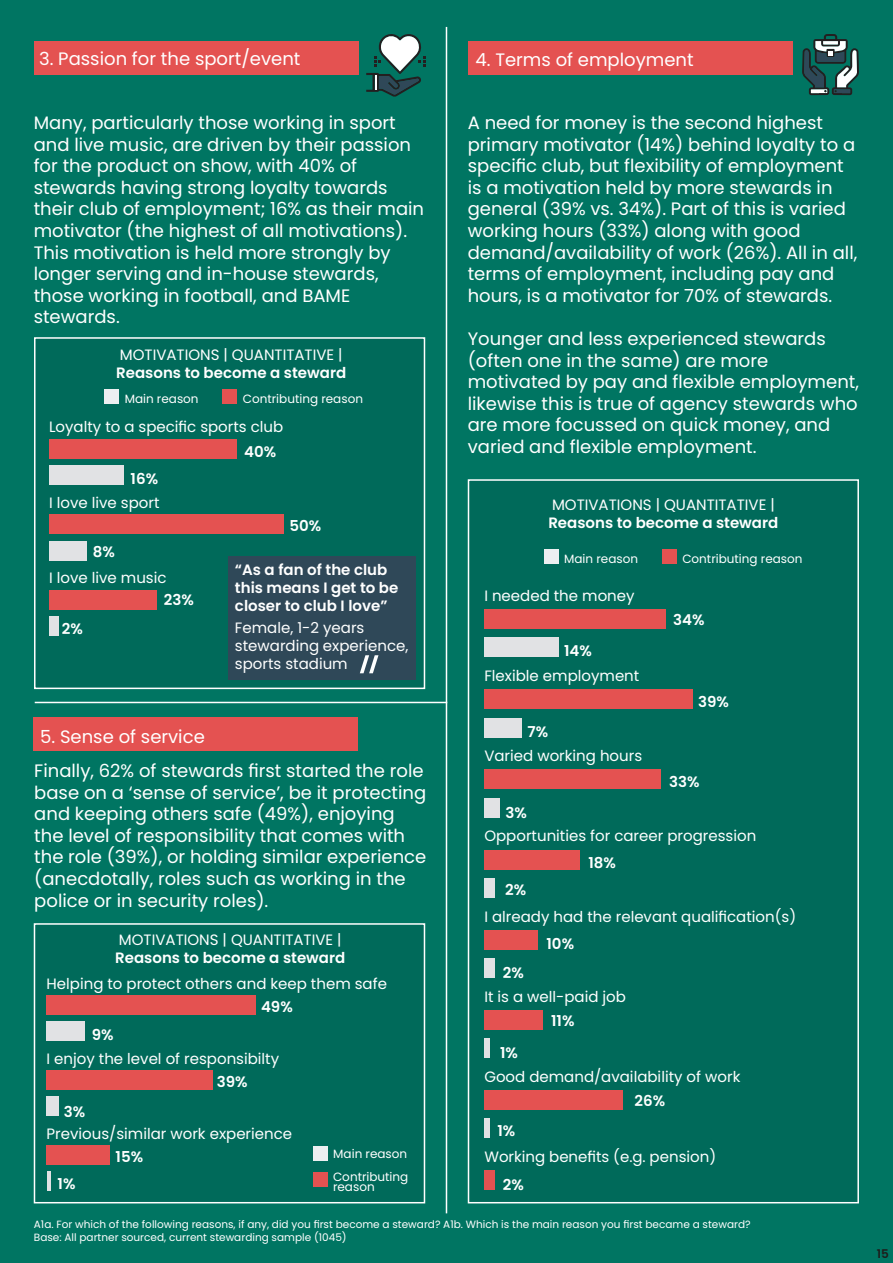
<style>
.page{position:relative;width:893px;height:1263px;background:#007562}
.page>*{position:absolute;margin:0;border:0;box-sizing:border-box;transform-origin:0 0}
.t1{font:18px/21.6px "Poppins";color:#fff}
.t2{font:15px/18px "Poppins";color:#fff}
.t3{font:600 15px/18px "Poppins";color:#fff}
.t4{font:12px/10.5px "Poppins";color:#fff}
.t5{font:600 12px "Poppins";color:#1d1d1b}
.t6{font:10.5px "Poppins";color:#fff}
</style>
<div class="page">
<div style="left:34px;top:337px;width:391px;height:352px;background:#006a5a;border:2px solid #fff"></div>
<div style="left:468px;top:479px;width:391px;height:724px;background:#006a5a;border:2px solid #fff"></div>
<div style="left:34px;top:923px;width:391px;height:280px;background:#006a5a;border:2px solid #fff"></div>
<div style="left:468px;top:41px;width:325px;height:34px;background:#e45251"></div>
<div style="left:35px;top:41px;width:324px;height:34px;background:#e45251"></div>
<div style="left:34px;top:717px;width:324px;height:33px;background:#e45251"></div>
<div style="left:228px;top:557px;width:187px;height:123px;background:#2f4858"></div>
<div style="left:484px;top:1170px;width:11px;height:20px;background:#e45251"></div>
<div style="left:47px;top:996px;width:209px;height:19px;background:#e45251"></div>
<div style="left:47px;top:1022px;width:38px;height:19px;background:#e1e2e4"></div>
<div style="left:49px;top:439px;width:188px;height:20px;background:#e45251"></div>
<div style="left:49px;top:466px;width:75px;height:19px;background:#e1e2e4"></div>
<div style="left:47px;top:1070px;width:166px;height:20px;background:#e45251"></div>
<div style="left:47px;top:1097px;width:12px;height:19px;background:#e1e2e4"></div>
<div style="left:49px;top:515px;width:235px;height:19px;background:#e45251"></div>
<div style="left:49px;top:541px;width:37px;height:19px;background:#e1e2e4"></div>
<div style="left:47px;top:1145px;width:63px;height:19px;background:#e45251"></div>
<hr style="left:47px;top:1171px;width:3px;height:20px;background:#e1e2e4">
<div style="left:49px;top:590px;width:108px;height:19px;background:#e45251"></div>
<div style="left:49px;top:616px;width:9px;height:20px;background:#e1e2e4"></div>
<div style="left:484px;top:609px;width:182px;height:20px;background:#e45251"></div>
<div style="left:484px;top:637px;width:75px;height:20px;background:#e1e2e4"></div>
<div style="left:484px;top:689px;width:209px;height:20px;background:#e45251"></div>
<div style="left:484px;top:717px;width:37px;height:20px;background:#e1e2e4"></div>
<div style="left:484px;top:769px;width:176px;height:20px;background:#e45251"></div>
<div style="left:484px;top:797px;width:16px;height:20px;background:#e1e2e4"></div>
<div style="left:484px;top:849px;width:96px;height:20px;background:#e45251"></div>
<div style="left:484px;top:878px;width:11px;height:20px;background:#e1e2e4"></div>
<div style="left:484px;top:930px;width:53px;height:20px;background:#e45251"></div>
<div style="left:484px;top:958px;width:11px;height:20px;background:#e1e2e4"></div>
<div style="left:484px;top:1010px;width:59px;height:20px;background:#e45251"></div>
<div style="left:484px;top:1038px;width:5px;height:20px;background:#e1e2e4"></div>
<div style="left:484px;top:1090px;width:139px;height:20px;background:#e45251"></div>
<div style="left:484px;top:1118px;width:5px;height:20px;background:#e1e2e4"></div>
<svg style="left:802px;top:34px;width:57px;height:61px"></svg>
<svg style="left:366px;top:34px;width:59px;height:63px"></svg>
<svg style="left:360px;top:655px;width:18px;height:18px"></svg>
<hr style="left:446px;top:27px;width:1px;height:1186px;background:#fff">
<hr style="left:35px;top:702px;width:412px;height:1px;background:#fff">
<div style="left:104px;top:389px;width:15px;height:15px;background:#eceff1"></div>
<div style="left:544px;top:549px;width:15px;height:15px;background:#eceff1"></div>
<div style="left:222px;top:389px;width:15px;height:15px;background:#e45251"></div>
<div style="left:662px;top:549px;width:15px;height:15px;background:#e45251"></div>
<div style="left:313px;top:1145px;width:15px;height:15px;background:#eceff1"></div>
<div style="left:313px;top:1172px;width:14px;height:15px;background:#e45251"></div>
<p class="t1" style="left:39px;top:48px;width:263px">3. Passion for the sport/event</p>
<p class="t1" style="left:475px;top:49px;width:220px">4. Terms of employment</p>
<p class="t1" style="left:34px;top:112px;width:392px">Many, particularly those working in sport and live music, are driven by their passion for the product on show, with 40% of stewards having strong loyalty towards their club of employment; 16% as their main motivator (the highest of all motivations).<br>This motivation is held more strongly by longer serving and in-house stewards, those working in football, and BAME stewards.</p>
<p class="t2" style="left:120px;top:346px;width:224px">MOTIVATIONS | QUANTITATIVE |</p>
<p class="t3" style="left:116px;top:364px;width:232px">Reasons to become a steward</p>
<p class="t4" style="left:125px;top:394px;width:75px">Main reason</p>
<p class="t4" style="left:243px;top:394px;width:122px">Contributing reason</p>
<p class="t2" style="left:49px;top:418px;width:236px">Loyalty to a specific sports club</p>
<p class="t3" style="left:131px;top:469px;width:29px">16%</p>
<p class="t2" style="left:49px;top:493px;width:112px">I love live sport</p>
<p class="t3" style="left:93px;top:542px;width:24px">8%</p>
<p class="t2" style="left:49px;top:569px;width:119px">I love live music</p>
<p class="t3" style="left:62px;top:620px;width:23px">2%</p>
<p class="t3" style="left:164px;top:591px;width:32px">23%</p>
<p class="t1" style="left:40px;top:725px;width:166px">5. Sense of service</p>
<p class="t3" style="left:244px;top:442px;width:34px">40%</p>
<p class="t3" style="left:290px;top:517px;width:33px">50%</p>
<p class="t3" style="left:235px;top:561px;width:165px">“As a fan of the club this means I get to be closer to club I love”</p>
<p class="t2" style="left:235px;top:619px;width:175px">Female, 1-2 years stewarding experience, sports stadium</p>
<p class="t1" style="left:34px;top:760px;width:393px">Finally, 62% of stewards first started the role base on a ‘sense of service’, be it protecting and keeping others safe (49%), enjoying the level of responsibility that comes with the role (39%), or holding similar experience (anecdotally, roles such as working in the police or in security roles).</p>
<p class="t2" style="left:119px;top:930px;width:224px">MOTIVATIONS | QUANTITATIVE |</p>
<p class="t3" style="left:115px;top:948px;width:232px">Reasons to become a steward</p>
<p class="t2" style="left:47px;top:975px;width:342px">Helping to protect others and keep them safe</p>
<p class="t3" style="left:92px;top:1026px;width:23px">9%</p>
<p class="t3" style="left:261px;top:997px;width:33px">49%</p>
<p class="t2" style="left:47px;top:1049px;width:234px">I enjoy the level of responsibilty</p>
<p class="t3" style="left:64px;top:1102px;width:23px">3%</p>
<p class="t3" style="left:217px;top:1073px;width:32px">39%</p>
<p class="t2" style="left:47px;top:1124px;width:247px">Previous/similar work experience</p>
<p class="t3" style="left:58px;top:1175px;width:19px">1%</p>
<p class="t3" style="left:116px;top:1147px;width:29px">15%</p>
<p class="t4" style="left:333px;top:1149px;width:75px">Main reason</p>
<p class="t4" style="left:333px;top:1171px;width:77px">Contributing reason</p>
<p class="t1" style="left:468px;top:112px;width:391px">A need for money is the second highest primary motivator (14%) behind loyalty to a specific club, but flexibility of employment is a motivation held by more stewards in general (39% vs. 34%). Part of this is varied working hours (33%) along with good demand/availability of work (26%). All in all, terms of employment, including pay and hours, is a motivator for 70% of stewards.</p>
<p class="t1" style="left:468px;top:328px;width:393px">Younger and less experienced stewards (often one in the same) are more motivated by pay and flexible employment, likewise this is true of agency stewards who are more focussed on quick money, and varied and flexible employment.</p>
<p class="t2" style="left:552px;top:496px;width:224px">MOTIVATIONS | QUANTITATIVE |</p>
<p class="t3" style="left:548px;top:514px;width:232px">Reasons to become a steward</p>
<p class="t4" style="left:564px;top:553px;width:75px">Main reason</p>
<p class="t2" style="left:484px;top:587px;width:152px">I needed the money</p>
<p class="t3" style="left:564px;top:642px;width:29px">14%</p>
<p class="t2" style="left:484px;top:667px;width:156px">Flexible employment</p>
<p class="t3" style="left:528px;top:723px;width:22px">7%</p>
<p class="t2" style="left:484px;top:747px;width:159px">Varied working hours</p>
<p class="t3" style="left:505px;top:803px;width:23px">3%</p>
<p class="t4" style="left:682px;top:553px;width:122px">Contributing reason</p>
<p class="t3" style="left:673px;top:611px;width:33px">34%</p>
<p class="t3" style="left:698px;top:693px;width:32px">39%</p>
<p class="t3" style="left:669px;top:773px;width:32px">33%</p>
<p class="t2" style="left:484px;top:827px;width:273px">Opportunities for career progression</p>
<p class="t3" style="left:505px;top:880px;width:23px">2%</p>
<p class="t3" style="left:588px;top:854px;width:29px">18%</p>
<p class="t2" style="left:484px;top:907px;width:313px">I already had the relevant qualification(s)</p>
<p class="t3" style="left:503px;top:963px;width:23px">2%</p>
<p class="t3" style="left:546px;top:935px;width:29px">10%</p>
<p class="t2" style="left:484px;top:987px;width:143px">It is a well-paid job</p>
<p class="t3" style="left:500px;top:1044px;width:19px">1%</p>
<p class="t3" style="left:551px;top:1011px;width:25px">11%</p>
<p class="t2" style="left:484px;top:1067px;width:258px">Good demand/availability of work</p>
<p class="t3" style="left:497px;top:1122px;width:19px">1%</p>
<p class="t3" style="left:634px;top:1091px;width:32px">26%</p>
<p class="t2" style="left:484px;top:1147px;width:233px">Working benefits (e.g. pension)</p>
<p class="t3" style="left:503px;top:1176px;width:23px">2%</p>
<p class="t6" style="left:34px;top:1218px;width:718px">A1a. For which of the following reasons, if any, did you first become a steward? A1b. Which is the main reason you first became a steward?</p>
<p class="t6" style="left:34px;top:1231px;width:314px">Base: All partner sourced, current stewarding sample (1045)</p>
<p class="t5" style="left:877px;top:1246px;width:14px">15</p>
</div>
